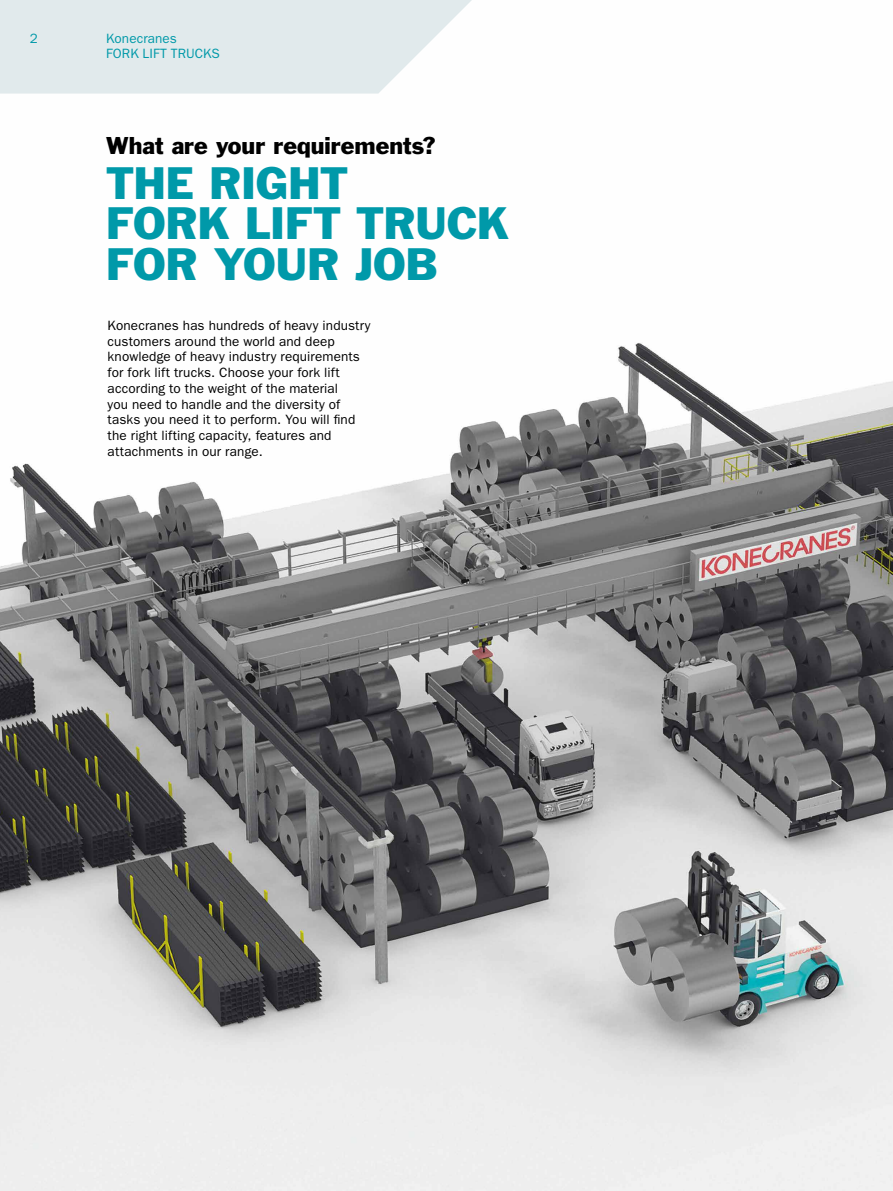
<style>
.page{position:relative;width:893px;height:1191px;background:#fff}
.page>*{position:absolute;margin:0;border:0;box-sizing:border-box;transform-origin:0 0}
.t1{font:42px/40.5px "Franklin Gothic Std";letter-spacing:-.02em;color:#0099a9}
.t2{font:22.5px "Franklin Gothic Std";color:#000}
.t3{font:13.5px/15.8px "ITC Franklin Gothic Std";letter-spacing:.01em;color:#000}
.t4{font:13.5px/15px "ITC Franklin Gothic Std";letter-spacing:.005em;color:#0099a9}
</style>
<div class="page">
<img style="left:0;top:343px;width:893px;height:848px">
<svg style="left:0;top:0;width:472px;height:94px;background:#e3eced"></svg>
<p class="t4" style="left:30px;top:31px;width:10px">2</p>
<p class="t4" style="left:106px;top:31px;width:115px">Konecranes<br>Fork Lift Trucks</p>
<h2 class="t2" style="left:106px;top:131px;width:330px">What are your requirements?</h2>
<h1 class="t1" style="left:106px;top:162px;width:405px">THE RIGHT<br>FORK LIFT TRUCK<br>FOR YOUR JOB</h1>
<p class="t3" style="left:108px;top:317px;width:264px">Konecranes has hundreds of heavy industry customers around the world and deep knowledge of heavy industry requirements for fork lift trucks. Choose your fork lift according to the weight of the material<br>you need to handle and the diversity of tasks you need it to perform. You will find the right lifting capacity, features and attachments in our range.</p>
</div>
